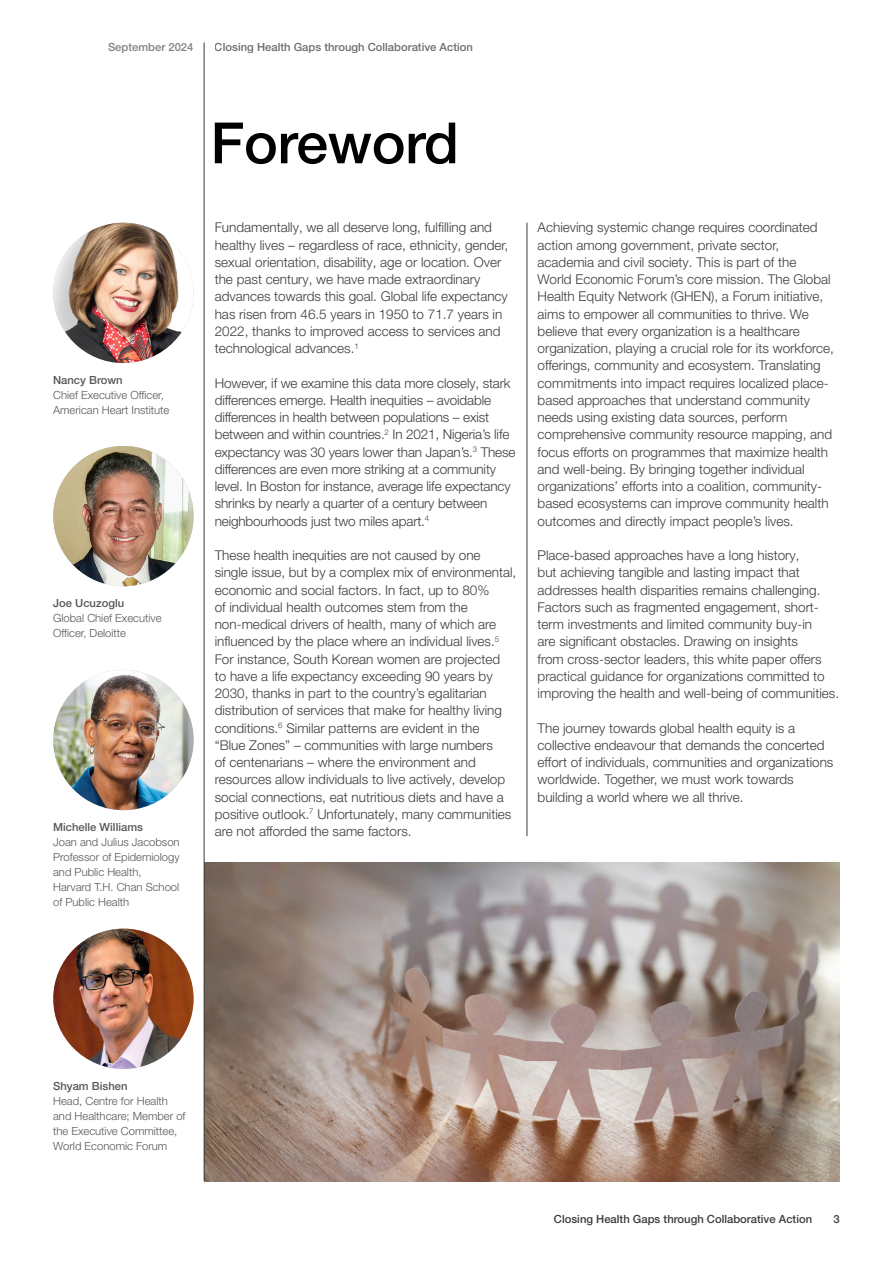
<style>
.page{position:relative;width:893px;height:1263px;background:#fff}
.page>*{position:absolute;margin:0;border:0;box-sizing:border-box;transform-origin:0 0}
.t1{font:500 57px "Helvetica Neue LT Pro";letter-spacing:-.005em;color:#000}
.t2{font:300 13.5px/17.2px "Helvetica Neue LT Pro";color:#3c3c3b}
.t3{font:300 11.25px/15px "Helvetica Neue LT Pro";color:#575756}
.t4{font:500 11.25px "Helvetica Neue LT Pro";color:#3c3c3b}
.t5{font:500 11.25px "Helvetica Neue LT Pro";color:#575756}
</style>
<div class="page">
<img style="left:53px;top:223px;width:141px;height:140px;border-radius:70px">
<img style="left:205px;top:862px;width:635px;height:319px">
<hr style="left:204px;top:42px;width:1px;height:1139px;background:#3c3c3b">
<hr style="left:527px;top:223px;width:1px;height:613px;background:#3c3c3b">
<img style="left:53px;top:446px;width:140px;height:140px;border-radius:68px">
<img style="left:53px;top:670px;width:141px;height:140px;border-radius:70px">
<img style="left:53px;top:929px;width:141px;height:140px;border-radius:70px">
<p class="t5" style="left:108px;top:40px;width:87px">September 2024</p>
<p class="t4" style="left:215px;top:40px;width:260px">Closing Health Gaps through Collaborative Action</p>
<p class="t5" style="left:53px;top:373px;width:71px">Nancy Brown</p>
<p class="t3" style="left:53px;top:387px;width:118px">Chief Executive Officer,<br>American Heart Institute</p>
<p class="t5" style="left:53px;top:596px;width:73px">Joe Ucuzoglu</p>
<p class="t3" style="left:53px;top:610px;width:110px">Global Chief Executive<br>Officer, Deloitte</p>
<p class="t5" style="left:53px;top:820px;width:91px">Michelle Williams</p>
<p class="t3" style="left:53px;top:834px;width:128px">Joan and Julius Jacobson<br>Professor of Epidemiology and Public Health,<br>Harvard T.H. Chan School of Public Health</p>
<h1 class="t1" style="left:210px;top:109px;width:250px">Foreword</h1>
<p class="t2" style="left:215px;top:219px;width:295px">Fundamentally, we all deserve long, fulfilling and healthy lives – regardless of race, ethnicity, gender, sexual orientation, disability, age or location. Over the past century, we have made extraordinary advances towards this goal. Global life expectancy has risen from 46.5 years in 1950 to 71.7 years in 2022, thanks to improved access to services and technological advances.<sup>1</sup></p>
<p class="t2" style="left:215px;top:374px;width:302px">However, if we examine this data more closely, stark differences emerge. Health inequities – avoidable differences in health between populations – exist between and within countries.<sup>2</sup> In 2021, Nigeria’s life expectancy was 30 years lower than Japan’s.<sup>3</sup> These differences are even more striking at a community level. In Boston for instance, average life expectancy shrinks by nearly a quarter of a century between neighbourhoods just two miles apart.<sup>4</sup></p>
<p class="t2" style="left:215px;top:546px;width:303px">These health inequities are not caused by one single issue, but by a complex mix of environmental, economic and social factors. In fact, up to 80%<br>of individual health outcomes stem from the non-medical drivers of health, many of which are influenced by the place where an individual lives.<sup>5<br></sup>For instance, South Korean women are projected<br>to have a life expectancy exceeding 90 years by 2030, thanks in part to the country’s egalitarian distribution of services that make for healthy living conditions.<sup>6</sup> Similar patterns are evident in the<br>“Blue Zones” – communities with large numbers<br>of centenarians – where the environment and resources allow individuals to live actively, develop social connections, eat nutritious diets and have a positive outlook.<sup>7</sup> Unfortunately, many communities are not afforded the same factors.</p>
<p class="t2" style="left:538px;top:219px;width:298px">Achieving systemic change requires coordinated action among government, private sector, academia and civil society. This is part of the<br>World Economic Forum’s core mission. The Global Health Equity Network (GHEN), a Forum initiative, aims to empower all communities to thrive. We believe that every organization is a healthcare organization, playing a crucial role for its workforce, offerings, community and ecosystem. Translating commitments into impact requires localized place&shy;based approaches that understand community needs using existing data sources, perform comprehensive community resource mapping, and focus efforts on programmes that maximize health and well-being. By bringing together individual organizations’ efforts into a coalition, community&shy;based ecosystems can improve community health outcomes and directly impact people’s lives.</p>
<p class="t2" style="left:538px;top:546px;width:303px">Place-based approaches have a long history,<br>but achieving tangible and lasting impact that addresses health disparities remains challenging.<br>Factors such as fragmented engagement, short&shy;term investments and limited community buy-in<br>are significant obstacles. Drawing on insights<br>from cross-sector leaders, this white paper offers practical guidance for organizations committed to improving the health and well-being of communities.</p>
<p class="t2" style="left:538px;top:719px;width:297px">The journey towards global health equity is a collective endeavour that demands the concerted effort of individuals, communities and organizations worldwide. Together, we must work towards building a world where we all thrive.</p>
<p class="t5" style="left:53px;top:1079px;width:76px">Shyam Bishen</p>
<p class="t3" style="left:53px;top:1093px;width:134px">Head, Centre for Health and Healthcare; Member of the Executive Committee,<br>World Economic Forum</p>
<p class="t4" style="left:554px;top:1212px;width:260px">Closing Health Gaps through Collaborative Action</p>
<p class="t4" style="left:834px;top:1212px;width:8px">3</p>
</div>
